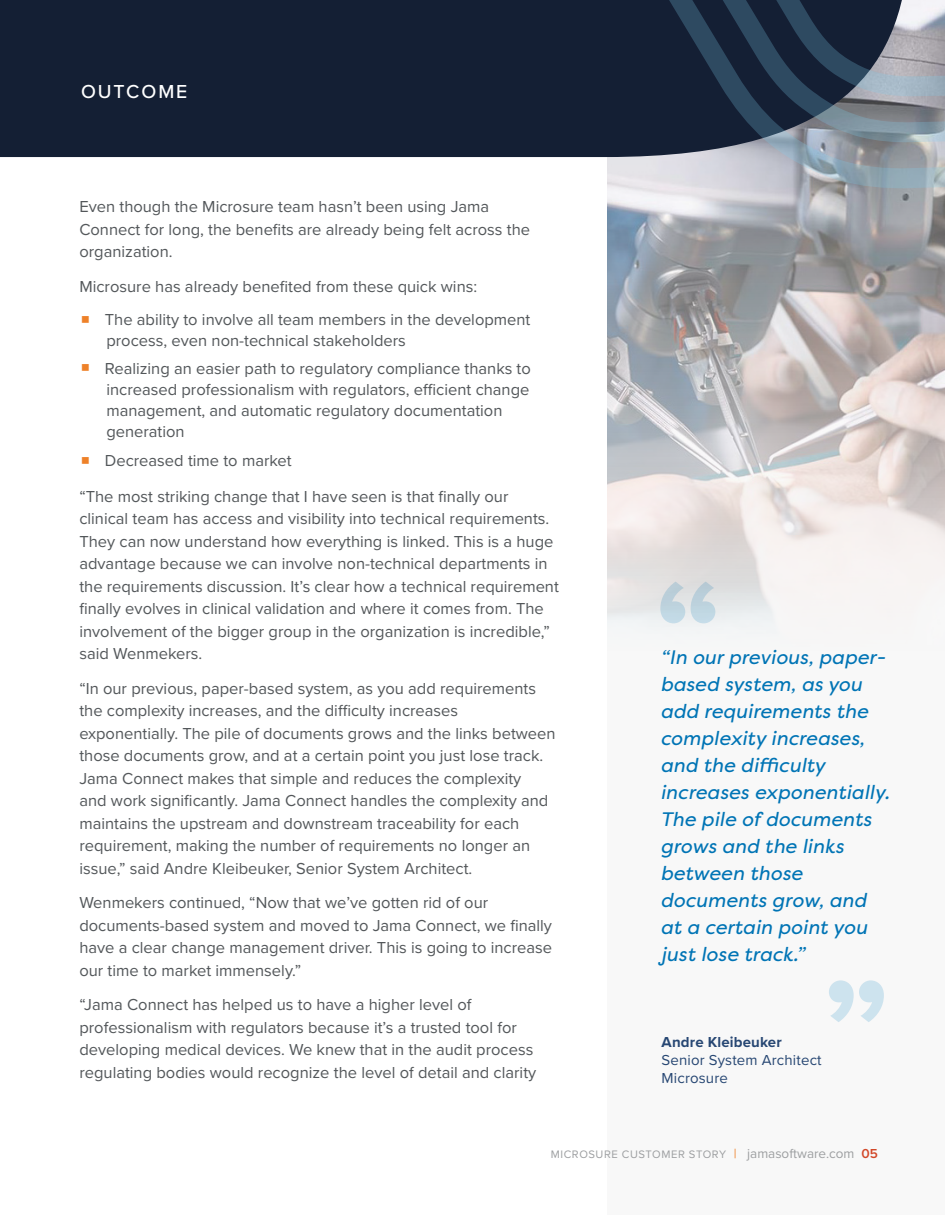
<style>
.page{position:relative;width:945px;height:1215px;background:#fff}
.page>*{position:absolute;margin:0;border:0;box-sizing:border-box;transform-origin:0 0}
.t1{font:italic 19.5px/27px "Filson Pro";letter-spacing:.01em;color:#0074b5}
.t2{font:500 19.5px "Proxima Nova";letter-spacing:.1em;color:#fff}
.Bullets_Summary_Page{font:16.5px/22.5px "Proxima Nova";color:#53575a}
.t3{font:15px/18px "Proxima Nova";letter-spacing:.01em;color:#274773}
.t4{font:11.25px "Proxima Nova";letter-spacing:.05em;color:#9d9fa1}
.s1{font-weight:700}
.s2{font-size:13.5px;color:#ee8129}
.s3{font-size:13.5px}
.s4{font-weight:600;font-size:13.5px;color:#d24728}
</style>
<div class="page">
<div style="left:608px;top:0;width:337px;height:1215px;background:#f8f8f8"></div>
<img style="left:608px;top:157px;width:337px;height:467px">
<div style="left:0;top:0;width:625px;height:157px;background:#141f34"></div>
<svg style="left:625px;top:0;width:320px;height:189px;background:#767e8b"></svg>
<svg style="left:677px;top:0;width:268px;height:143px;background:#475466"></svg>
<svg style="left:660px;top:582px;width:55px;height:41px;background:#ccdae1"></svg>
<svg style="left:829px;top:980px;width:55px;height:42px"></svg>
<p class="t2" style="left:81px;top:77px;width:108px">OUTCOME</p>
<p class="Bullets_Summary_Page" style="left:79px;top:195px;width:452px">Even though the Microsure team hasn’t been using Jama<br>Connect for long, the benefits are already being felt across the organization.</p>
<p class="Bullets_Summary_Page" style="left:79px;top:274px;width:399px">Microsure has already benefited from these quick wins:</p>
<p class="Bullets_Summary_Page" style="left:105px;top:308px;width:427px;line-height:21px">The ability to involve all team members in the development process, even non-technical stakeholders</p>
<p class="Bullets_Summary_Page" style="left:105px;top:357px;width:428px;line-height:21px">Realizing an easier path to regulatory compliance thanks to increased professionalism with regulators, efficient change management, and automatic regulatory documentation generation</p>
<p class="Bullets_Summary_Page" style="left:105px;top:448px;width:188px">Decreased time to market</p>
<p class="Bullets_Summary_Page" style="left:79px;top:484px;width:481px">“The most striking change that I have seen is that finally our clinical team has access and visibility into technical requirements.<br>They can now understand how everything is linked. This is a huge advantage because we can involve non-technical departments in the requirements discussion. It’s clear how a technical requirement finally evolves in clinical validation and where it comes from. The involvement of the bigger group in the organization is incredible,” said Wenmekers.</p>
<p class="Bullets_Summary_Page" style="left:79px;top:676px;width:478px">“In our previous, paper-based system, as you add requirements the complexity increases, and the difficulty increases exponentially. The pile of documents grows and the links between those documents grow, and at a certain point you just lose track.<br>Jama Connect makes that simple and reduces the complexity<br>and work significantly. Jama Connect handles the complexity and maintains the upstream and downstream traceability for each requirement, making the number of requirements no longer an issue,” said Andre Kleibeuker, Senior System Architect.</p>
<p class="Bullets_Summary_Page" style="left:79px;top:891px;width:474px">Wenmekers continued, “Now that we’ve gotten rid of our documents-based system and moved to Jama Connect, we finally have a clear change management driver. This is going to increase our time to market immensely.”</p>
<p class="Bullets_Summary_Page" style="left:79px;top:993px;width:458px">“Jama Connect has helped us to have a higher level of professionalism with regulators because it’s a trusted tool for developing medical devices. We knew that in the audit process regulating bodies would recognize the level of detail and clarity</p>
<p class="t1" style="left:660px;top:643px;width:231px">“In our previous, paper&shy;based system, as you add requirements the complexity increases, and the difficulty increases exponentially.<br>The pile of documents grows and the links between those documents grow, and at a certain point you just lose track.”</p>
<p class="t3" style="left:662px;top:1032px;width:162px"><span class="s1">Andre Kleibeuker<br></span>Senior System Architect<br>Microsure</p>
<p class="t4" style="left:551px;top:1146px;width:328px">MICROSURE CUSTOMER STORY <span class="s2">|</span> <span class="s3">jamasoftware.com</span> <span class="s4">05</span></p>
</div>
